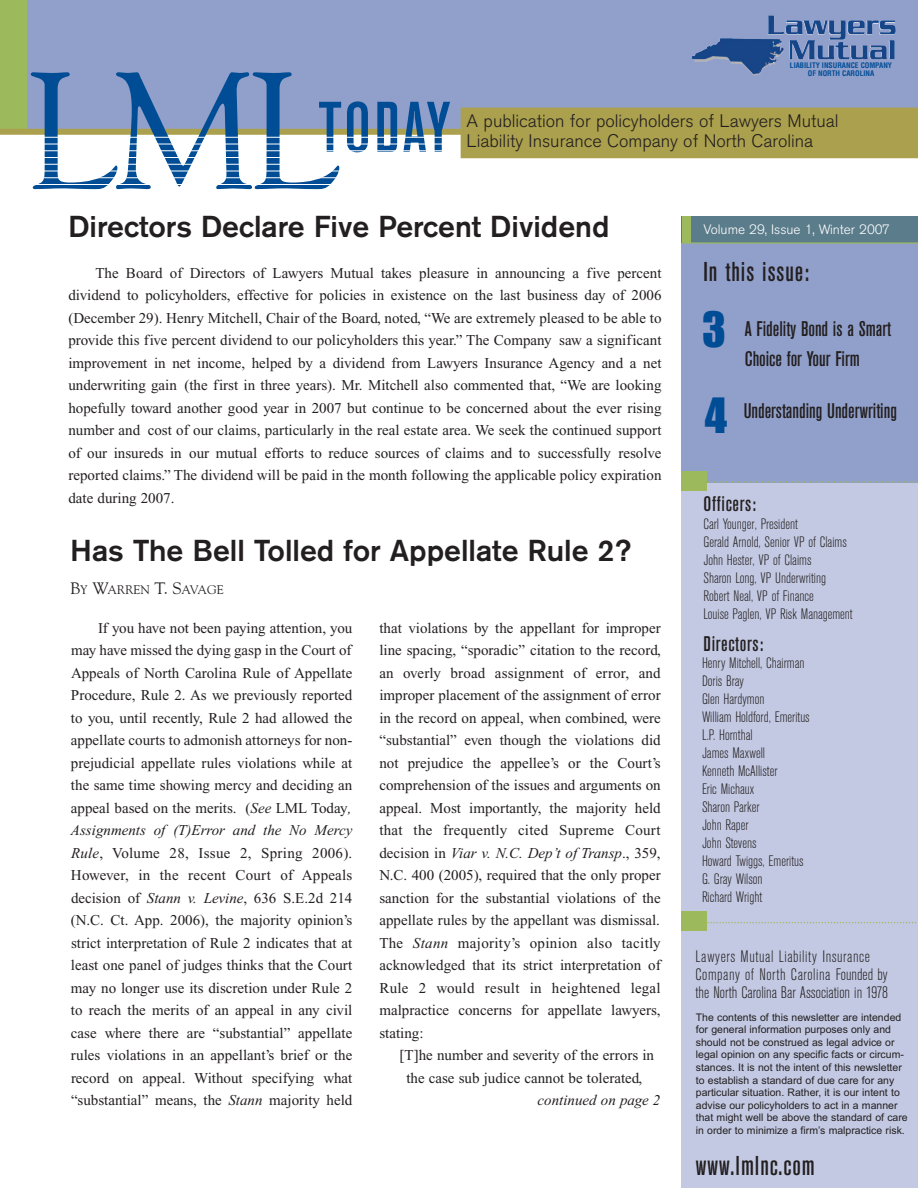
<style>
.page{position:relative;width:918px;height:1188px;background:#fff}
.page>*{position:absolute;margin:0;border:0;box-sizing:border-box;transform-origin:0 0}
.t1{font:165px "Goudy";color:#014d95}
.t2{font:500 condensed 70.8px "Akzidenz Grotesk BE";letter-spacing:.04em;color:#014d95}
.t3{font:45px "Impact";color:#014d95}
.t4{font:500 30px "Akzidenz Grotesk BE";color:#231f20}
.t5{font:500 condensed 27px "Akzidenz Grotesk BE";letter-spacing:.035em;color:#231f20}
.t6{font:500 condensed 21px/30px "Akzidenz Grotesk BE";color:#231f20}
.t7{font:500 condensed 21px "Akzidenz Grotesk BE";letter-spacing:.035em;color:#231f20}
.t8{font:300 18px/19.5px "Akzidenz Grotesk BE";color:#231f20}
.t9{font:300 condensed 16.5px/18px "Akzidenz Grotesk BE";letter-spacing:.035em;color:#231f20}
.t10{font:15px/22.5px "Times New Roman";color:#231f20;text-align:justify}
.t11{font:300 condensed 15px/18px "Akzidenz Grotesk BE";color:#231f20}
.t12{font:italic 15px "Times New Roman";color:#231f20}
.t13{font:300 13.5px "Akzidenz Grotesk BE";color:#fff}
.t14{font:12.3px "Goudy";color:#231f20}
.t15{font:10.5px/12.6px "Arial";color:#231f20}
.t16{font:700 condensed 7.5px/7.5px "Helvetica";color:#014d95;text-align:center}
.s1{font-size:16.5px}
.s2{font-style:italic}
</style>
<div class="page">
<div style="left:0;top:0;width:918px;height:132px;background:#91a0cb"></div>
<div style="left:0;top:0;width:27px;height:133px;background:#9cba5b"></div>
<div style="left:682px;top:460px;width:236px;height:728px;background:#c3c9e2"></div>
<div style="left:682px;top:216px;width:236px;height:37px;background:#5b7c8b"></div>
<div style="left:682px;top:243px;width:236px;height:239px;background:#91a0cb"></div>
<svg style="left:707px;top:481px;width:211px;height:2px"></svg>
<div style="left:682px;top:216px;width:8px;height:27px;background:#9cba5b"></div>
<div style="left:682px;top:471px;width:25px;height:20px;background:#9cba5b"></div>
<svg style="left:707px;top:922px;width:210px;height:1px"></svg>
<div style="left:682px;top:911px;width:25px;height:20px;background:#9cba5b"></div>
<hr style="left:682px;top:242px;width:236px;height:2px;background:#9cba5b">
<div style="left:0;top:129px;width:491px;height:6px;background:#aaa04d"></div>
<div style="left:461px;top:108px;width:457px;height:50px;background:#aaa04d"></div>
<h1 class="t1" style="left:28px;top:35px;width:315px">LML</h1>
<h2 class="t2" style="left:318px;top:102px;width:134px">TODAY</h2>
<p class="t16" style="left:790px;top:62px;width:104px">LIABILITY INSURANCE COMPANY<br>OF NORTH CAROLINA</p>
<p class="t8" style="left:467px;top:113px;width:373px">A publication for policyholders of Lawyers Mutual<br>Liability Insurance Company of North Carolina</p>
<h3 class="t4" style="left:68px;top:216px;width:543px">Directors Declare Five Percent Dividend</h3>
<p class="t10" style="left:68px;top:263px;width:595px;text-indent:27px">The Board of Directors of Lawyers Mutual takes pleasure in announcing a five percent dividend to policyholders, effective for policies in existence on the last business day of 2006 (December 29). Henry Mitchell, Chair of the Board, noted, “We are extremely pleased to be able to provide this five percent dividend to our policyholders this year.” The Company saw a significant improvement in net income, helped by a dividend from Lawyers Insurance Agency and a net underwriting gain (the first in three years). Mr. Mitchell also commented that, “We are looking hopefully toward another good year in 2007 but continue to be concerned about the ever rising number and cost of our claims, particularly in the real estate area. We seek the continued support of our insureds in our mutual efforts to reduce sources of claims and to successfully resolve reported claims.” The dividend will be paid in the month following the applicable policy expiration date during 2007.</p>
<h3 class="t4" style="left:70px;top:540px;width:563px">Has The Bell Tolled for Appellate Rule 2?</h3>
<p class="t14" style="left:70px;top:583px;width:155px"><span class="s1">B</span>Y <span class="s1">W</span>ARREN <span class="s1">T. S</span>AVAGE</p>
<p class="t10" style="left:71px;top:618px;width:283px;text-indent:27px">If you have not been paying attention, you may have missed the dying gasp in the Court of Appeals of North Carolina Rule of Appellate Procedure, Rule 2. As we previously reported to you, until recently, Rule 2 had allowed the appellate courts to admonish attorneys for non&shy;prejudicial appellate rules violations while at the same time showing mercy and deciding an appeal based on the merits. (<span class="s2">See</span> LML Today<span class="s2">, Assignments of (T)Error and the No Mercy Rule</span>, Volume 28, Issue 2, Spring 2006).<br>However, in the recent Court of Appeals decision of <span class="s2">Stann v. Levine</span>, 636 S.E.2d 214 (N.C. Ct. App. 2006), the majority opinion’s strict interpretation of Rule 2 indicates that at least one panel of judges thinks that the Court may no longer use its discretion under Rule 2 to reach the merits of an appeal in any civil case where there are “substantial” appellate rules violations in an appellant’s brief or the record on appeal. Without specifying what “substantial” means, the <span class="s2">Stann</span> majority held</p>
<p class="t10" style="left:379px;top:618px;width:283px">that violations by the appellant for improper line spacing, “sporadic” citation to the record, an overly broad assignment of error, and improper placement of the assignment of error in the record on appeal, when combined, were “substantial” even though the violations did not prejudice the appellee’s or the Court’s comprehension of the issues and arguments on appeal. Most importantly, the majority held that the frequently cited Supreme Court decision in <span class="s2">Viar v. N.C. Dep’t of Transp</span>., 359, N.C. 400 (2005), required that the only proper sanction for the substantial violations of the appellate rules by the appellant was dismissal.<br>The <span class="s2">Stann</span> majority’s opinion also tacitly acknowledged that its strict interpretation of Rule 2 would result in heightened legal malpractice concerns for appellate lawyers, stating:</p>
<p class="t10" style="left:400px;top:1046px;width:256px;text-align:center">[T]he number and severity of the errors in the case sub judice cannot be tolerated,</p>
<p class="t12" style="left:538px;top:1095px;width:124px">continued on page 2</p>
<p class="t13" style="left:704px;top:223px;width:188px">Volume 29, Issue 1, Winter 2007</p>
<h3 class="t5" style="left:704px;top:262px;width:107px">In this issue:</h3>
<h3 class="t3" style="left:702px;top:305px;width:25px">3</h3>
<h3 class="t3" style="left:705px;top:391px;width:24px">4</h3>
<h3 class="t6" style="left:745px;top:315px;width:148px">A Fidelity Bond is a Smart<br>Choice for Your Firm</h3>
<h3 class="t6" style="left:744px;top:397px;width:155px">Understanding Underwriting</h3>
<h3 class="t7" style="left:704px;top:496px;width:54px">Officers:</h3>
<p class="t11" style="left:703px;top:516px;width:151px">Carl Younger, President<br>Gerald Arnold, Senior VP of Claims<br>John Hester, VP of Claims<br>Sharon Long, VP Underwriting<br>Robert Neal, VP of Finance<br>Louise Paglen, VP Risk Management</p>
<h3 class="t7" style="left:703px;top:636px;width:61px">Directors:</h3>
<p class="t11" style="left:702px;top:655px;width:109px">Henry Mitchell, Chairman<br>Doris Bray<br>Glen Hardymon<br>William Holdford, Emeritus<br>L.P. Hornthal<br>James Maxwell<br>Kenneth McAllister<br>Eric Michaux<br>Sharon Parker<br>John Raper<br>John Stevens<br>Howard Twiggs, Emeritus<br>G. Gray Wilson<br>Richard Wright</p>
<p class="t9" style="left:696px;top:949px;width:194px">Lawyers Mutual Liability Insurance<br>Company of North Carolina Founded by the North Carolina Bar Association in 1978</p>
<p class="t15" style="left:696px;top:1011px;width:213px">The contents of this newsletter are intended for general information purposes only and should not be construed as legal advice or legal opinion on any specific facts or circum&shy;stances. It is not the intent of this newsletter to establish a standard of due care for any particular situation. Rather, it is our intent to advise our policyholders to act in a manner that might well be above the standard of care in order to minimize a firm’s malpractice risk.</p>
<h3 class="t5" style="left:696px;top:1156px;width:120px">www.lmlnc.com</h3>
</div>
